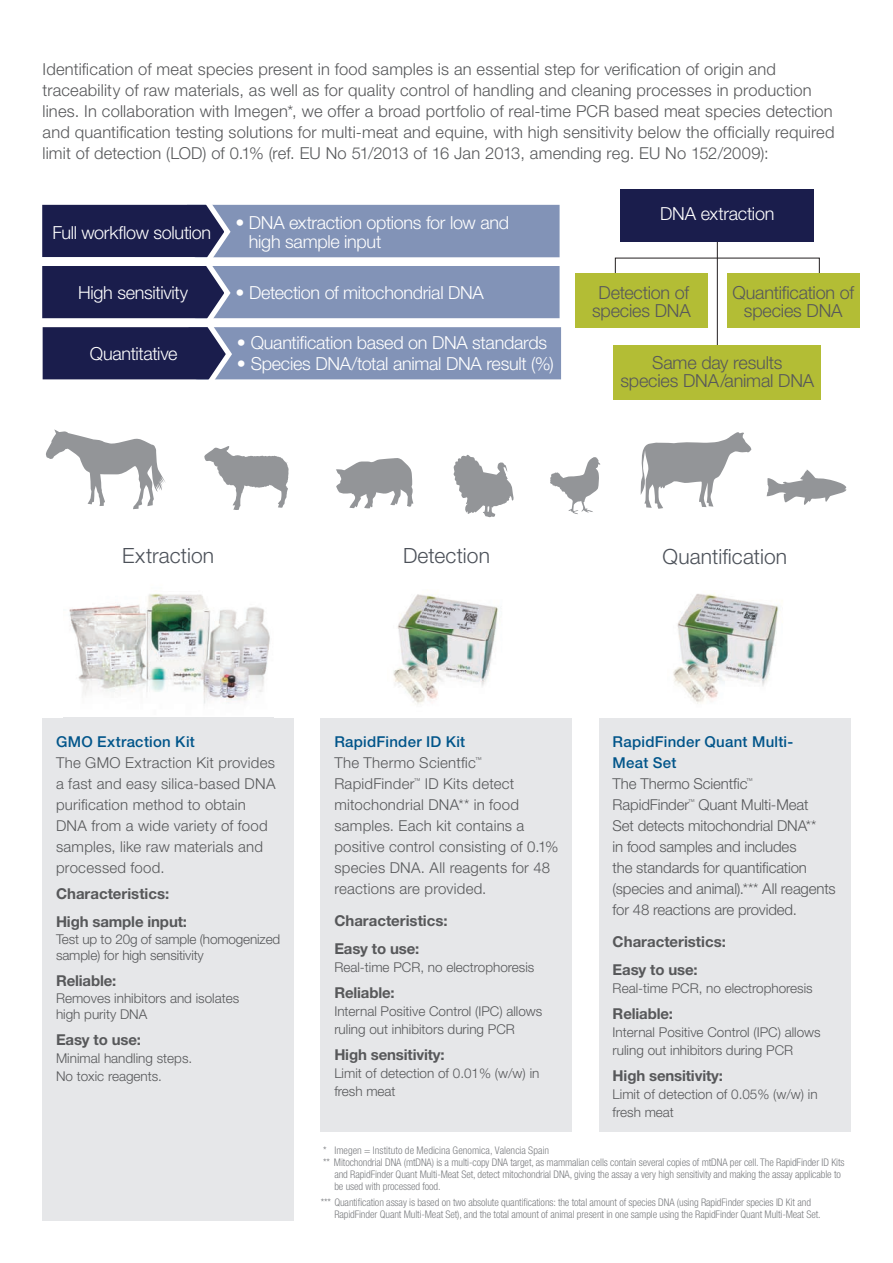
<style>
.page{position:relative;width:893px;height:1263px;background:#fff}
.page>*{position:absolute;margin:0;border:0;box-sizing:border-box;transform-origin:0 0}
.t1{font:300 21px "Helvetica Neue LT Std";letter-spacing:.005em;color:#4c5159}
.t2{font:300 18px/18.8px "Helvetica Neue LT Std";letter-spacing:-.015em;color:#fff}
.t3{font:300 18px/17.9px "Helvetica Neue LT Std";letter-spacing:-.01em;color:#57585a;text-align:center}
.t4{font:300 16.5px/21px "Helvetica Neue LT Std";letter-spacing:.01em;color:#57585a}
.t5{font:300 15px/21px "Helvetica Neue LT Std";letter-spacing:.015em;color:#57585a}
.t6{font:300 15px/21px "Helvetica Neue LT Std";letter-spacing:-.01em;color:#57585a}
.t7{font:700 15px/28px "Helvetica Neue LT Std";letter-spacing:-.01em;color:#57585a}
.t8{font:500 15px/21px "Helvetica Neue LT Std";letter-spacing:.015em;color:#01558a}
.t9{font:300 13.5px/18px "Helvetica Neue LT Std";color:#57585a}
.t10{font:300 condensed 10.5px/12px "Helvetica Neue LT Std";letter-spacing:-.01em;color:#7d7f82}
.t11{font:300 6.75px "Helvetica Neue LT Std";color:#57585a}
</style>
<div class="page">
<div style="left:599px;top:718px;width:251px;height:413px;background:#e6e7e9"></div>
<div style="left:321px;top:718px;width:251px;height:413px;background:#e6e7e9"></div>
<div style="left:43px;top:718px;width:251px;height:502px;background:#e6e7e9"></div>
<div style="left:727px;top:273px;width:132px;height:54px;background:#b3bd35"></div>
<svg style="left:42px;top:204px;width:519px;height:176px;background:#727c9f"></svg>
<hr style="left:717px;top:239px;width:1px;height:112px;background:#231f20">
<div style="left:621px;top:189px;width:193px;height:52px;background:#1a1d4c"></div>
<div style="left:575px;top:273px;width:133px;height:54px;background:#b3bd35"></div>
<div style="left:614px;top:345px;width:207px;height:54px;background:#b3bd35"></div>
<img style="left:673px;top:593px;width:106px;height:111px">
<img style="left:393px;top:594px;width:105px;height:111px">
<img style="left:63px;top:594px;width:210px;height:124px">
<svg style="left:46px;top:429px;width:120px;height:80px"></svg>
<svg style="left:336px;top:458px;width:78px;height:50px"></svg>
<svg style="left:640px;top:432px;width:111px;height:77px"></svg>
<svg style="left:204px;top:446px;width:85px;height:64px"></svg>
<svg style="left:550px;top:457px;width:51px;height:57px"></svg>
<svg style="left:453px;top:455px;width:61px;height:62px"></svg>
<svg style="left:767px;top:470px;width:79px;height:35px"></svg>
<p class="t4" style="left:43px;top:58px;width:793px">Identification of meat species present in food samples is an essential step for verification of origin and traceability of raw materials, as well as for quality control of handling and cleaning processes in production lines. In collaboration with Imegen*, we offer a broad portfolio of real-time PCR based meat species detection and quantification testing solutions for multi-meat and equine, with high sensitivity below the officially required limit of detection (LOD) of 0.1% (ref. EU No 51/2013 of 16 Jan 2013, amending reg. EU No 152/2009):</p>
<h2 class="t2" style="left:52px;top:223px;width:160px">Full workflow solution</h2>
<h2 class="t2" style="left:249px;top:213px;width:262px;text-indent:-14px">• DNA extraction options for low and high sample input</h2>
<h2 class="t2" style="left:78px;top:283px;width:112px">High sensitivity</h2>
<h2 class="t2" style="left:235px;top:283px;width:250px">• Detection of mitochondrial DNA</h2>
<h2 class="t2" style="left:90px;top:344px;width:89px">Quantitative</h2>
<h2 class="t2" style="left:237px;top:333px;width:312px">• Quantification based on DNA standards</h2>
<h2 class="t2" style="left:237px;top:354px;width:318px">• Species DNA/total animal DNA result (%)</h2>
<h2 class="t2" style="left:660px;top:204px;width:116px">DNA extraction</h2>
<h2 class="t3" style="left:592px;top:283px;width:100px">Detection of species DNA</h2>
<h2 class="t3" style="left:732px;top:283px;width:123px">Quantification of species DNA</h2>
<h2 class="t3" style="left:620px;top:353px;width:195px">Same day results<br>species DNA/animal DNA</h2>
<h1 class="t1" style="left:122px;top:543px;width:94px">Extraction</h1>
<h1 class="t1" style="left:403px;top:543px;width:88px">Detection</h1>
<h1 class="t1" style="left:662px;top:544px;width:126px">Quantification</h1>
<h3 class="t8" style="left:56px;top:731px;width:140px">GMO Extraction Kit</h3>
<h3 class="t5" style="left:56px;top:752px;width:221px">The GMO Extraction Kit provides a fast and easy silica-based DNA purification method to obtain<br>DNA from a wide variety of food samples, like raw materials and processed food.</h3>
<h3 class="t7" style="left:56px;top:880px;width:133px">Characteristics:<br>High sample input:</h3>
<p class="t9" style="left:56px;top:930px;width:226px;line-height:16.5px">Test up to 20g of sample (homogenized sample) for high sensitivity</p>
<h3 class="t7" style="left:56px;top:966px;width:62px">Reliable:</h3>
<p class="t9" style="left:56px;top:989px;width:185px;line-height:16.5px">Removes inhibitors and isolates high purity DNA</p>
<h3 class="t7" style="left:56px;top:1025px;width:87px">Easy to use:</h3>
<p class="t9" style="left:56px;top:1049px;width:138px">Minimal handling steps.<br>No toxic reagents.</p>
<h3 class="t8" style="left:334px;top:731px;width:132px">RapidFinder ID Kit</h3>
<h3 class="t5" style="left:334px;top:752px;width:143px">The Thermo Scientfic</h3>
<p class="t11" style="left:475px;top:755px;width:8px">™</p>
<h3 class="t5" style="left:334px;top:773px;width:82px">RapidFinder</h3>
<p class="t11" style="left:414px;top:776px;width:8px">™</p>
<h3 class="t5" style="left:334px;top:773px;width:226px;text-indent:91px">ID Kits detect mitochondrial DNA** in food samples. Each kit contains a positive control consisting of 0.1% species DNA. All reagents for 48 reactions are provided.</h3>
<h3 class="t7" style="left:334px;top:907px;width:115px">Characteristics:<br>Easy to use:</h3>
<p class="t9" style="left:334px;top:958px;width:202px">Real-time PCR, no electrophoresis</p>
<h3 class="t7" style="left:334px;top:978px;width:62px">Reliable:</h3>
<p class="t9" style="left:334px;top:1002px;width:210px">Internal Positive Control (IPC) allows ruling out inhibitors during PCR</p>
<h3 class="t7" style="left:334px;top:1040px;width:112px">High sensitivity:</h3>
<p class="t9" style="left:334px;top:1064px;width:207px">Limit of detection of 0.01% (w/w) in fresh meat</p>
<h3 class="t8" style="left:613px;top:731px;width:182px">RapidFinder Quant Multi-<br>Meat Set</h3>
<h3 class="t6" style="left:613px;top:773px;width:136px">The Thermo Scientfic</h3>
<p class="t11" style="left:746px;top:776px;width:8px">™</p>
<h3 class="t6" style="left:613px;top:794px;width:78px">RapidFinder</h3>
<p class="t11" style="left:688px;top:797px;width:8px">™</p>
<h3 class="t6" style="left:613px;top:794px;width:225px;text-indent:86px">Quant Multi-Meat<br>Set detects mitochondrial DNA**<br>in food samples and includes<br>the standards for quantification (species and animal).*** All reagents for 48 reactions are provided.</h3>
<h3 class="t7" style="left:613px;top:928px;width:115px">Characteristics:<br>Easy to use:</h3>
<p class="t9" style="left:613px;top:979px;width:202px">Real-time PCR, no electrophoresis</p>
<h3 class="t7" style="left:613px;top:999px;width:62px">Reliable:</h3>
<p class="t9" style="left:613px;top:1023px;width:210px">Internal Positive Control (IPC) allows ruling out inhibitors during PCR</p>
<h3 class="t7" style="left:613px;top:1061px;width:112px">High sensitivity:</h3>
<p class="t9" style="left:613px;top:1085px;width:207px">Limit of detection of 0.05% (w/w) in fresh meat</p>
<p class="t10" style="left:323px;top:1144px;width:227px">* Imegen = Instituto de Medicina Genomica, Valencia Spain</p>
<p class="t10" style="left:323px;top:1156px;width:523px">** Mitochondrial DNA (mtDNA) is a multi-copy DNA target, as mammalian cells contain several copies of mtDNA per cell. The RapidFinder ID Kits</p>
<p class="t10" style="left:334px;top:1168px;width:508px">and RapidFinder Quant Multi-Meat Set, detect mitochondrial DNA, giving the assay a very high sensitivity and making the assay applicable to</p>
<p class="t10" style="left:334px;top:1180px;width:108px">be used with processed food.</p>
<p class="t10" style="left:334px;top:1197px;width:488px;text-indent:-14px">*** Quantification assay is based on two absolute quantifications: the total amount of species DNA (using RapidFinder species ID Kit and<br>RapidFinder Quant Multi-Meat Set), and the total amount of animal present in one sample using the RapidFinder Quant Multi-Meat Set.</p>
</div>
